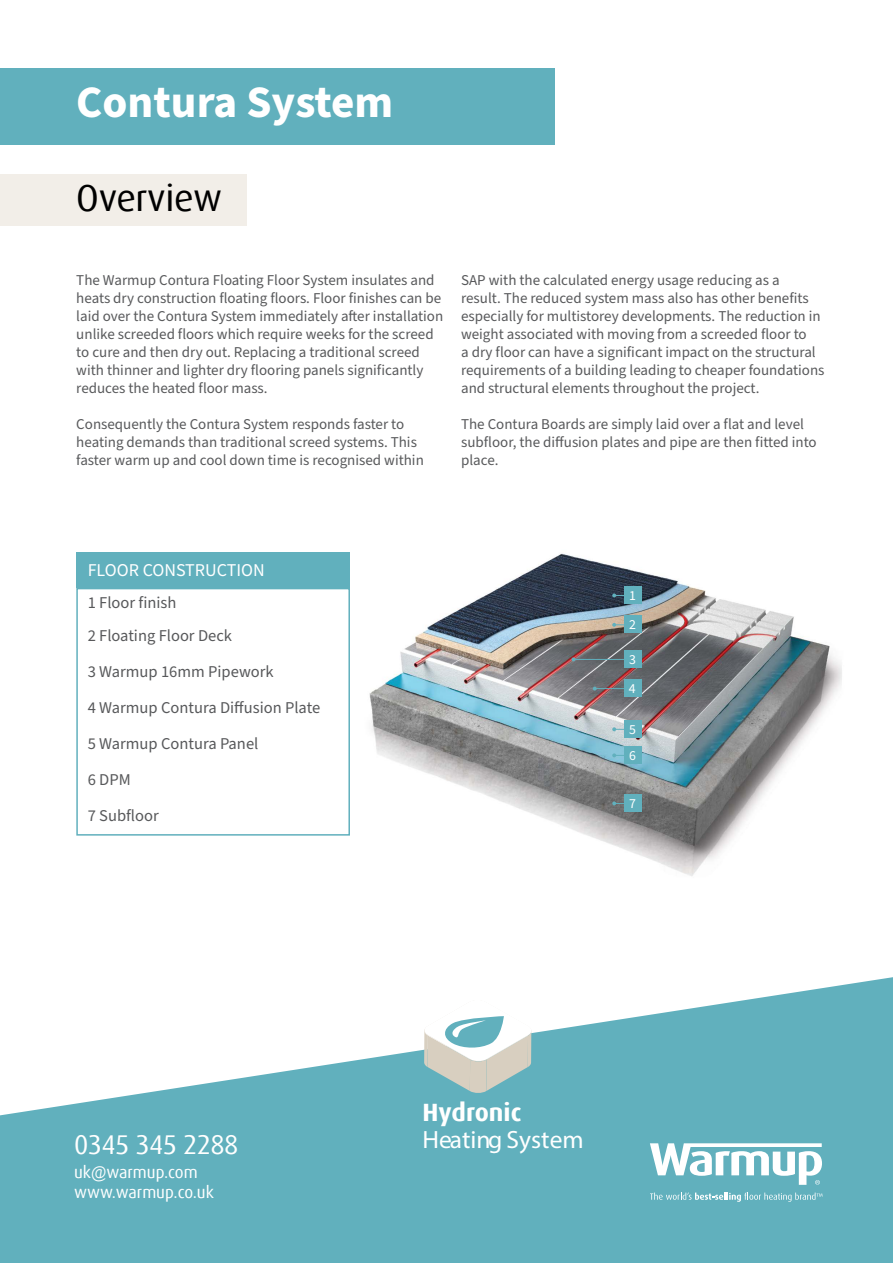
<style>
.page{position:relative;width:893px;height:1263px;background:#fff}
.page>*{position:absolute;margin:0;border:0;box-sizing:border-box;transform-origin:0 0}
.t1{font:700 45px "Source Sans Pro";color:#fff}
.t2{font:37.5px "Dax Offc";letter-spacing:-.01em;color:#000}
.t3{font:27.15px "Dax Offc";letter-spacing:-.025em;color:#fff}
.t4{font:25.05px "Myriad Pro";color:#fff}
.t5{font:700 25.05px "Dax";color:#fff}
.t6{font:18px "Source Sans Pro";color:#fff}
.t7{font:16.8px/20.1px "Dax Offc";color:#fff}
.t8{font:16.5px/36px "Source Sans Pro";color:#58595b}
.t9{font:15px/18px "Source Sans Pro";color:#58595b}
.t10{font:13.8px/29.4px "Source Sans Pro";color:#fff}
</style>
<div class="page">
<svg style="left:0;top:977px;width:893px;height:286px;fill:#61b0bd"></svg>
<svg style="left:650px;top:1143px;width:172px;height:42px"></svg>
<svg style="left:650px;top:1192px;width:172px;height:10px;background:#82c0ca"></svg>
<svg style="left:423px;top:999px;width:110px;height:94px"></svg>
<img style="left:369px;top:553px;width:473px;height:323px">
<div style="left:624px;top:586px;width:17px;height:17px;background:#61b0bd"></div>
<svg style="left:612px;top:593px;width:12px;height:4px"></svg>
<div style="left:624px;top:616px;width:17px;height:17px;background:#61b0bd"></div>
<svg style="left:612px;top:623px;width:12px;height:4px"></svg>
<div style="left:624px;top:650px;width:17px;height:17px;background:#61b0bd"></div>
<hr style="left:573px;top:659px;width:51px;height:1px;background:#61b0bd">
<svg style="left:571px;top:657px;width:4px;height:4px"></svg>
<div style="left:624px;top:679px;width:17px;height:18px;background:#61b0bd"></div>
<hr style="left:595px;top:688px;width:31px;height:1px;background:#61b0bd">
<div style="left:624px;top:720px;width:17px;height:17px;background:#61b0bd"></div>
<svg style="left:612px;top:727px;width:12px;height:4px"></svg>
<div style="left:624px;top:746px;width:17px;height:17px;background:#61b0bd"></div>
<svg style="left:612px;top:753px;width:12px;height:4px"></svg>
<div style="left:624px;top:794px;width:17px;height:17px;background:#61b0bd"></div>
<svg style="left:612px;top:801px;width:12px;height:4px"></svg>
<div style="left:76px;top:588px;width:274px;height:248px;border:2px solid #61b0bd"></div>
<div style="left:76px;top:552px;width:274px;height:36px;background:#61b0bd"></div>
<div style="left:0;top:69px;width:555px;height:76px;background:#61b0bd"></div>
<div style="left:0;top:174px;width:247px;height:51px;background:#f2eee8"></div>
<h1 class="t1" style="left:76px;top:72px;width:318px">Contura System</h1>
<h2 class="t2" style="left:76px;top:175px;width:147px">Overview</h2>
<p class="t9" style="left:76px;top:271px;width:368px">The Warmup Contura Floating Floor System insulates and heats dry construction floating floors. Floor finishes can be laid over the Contura System immediately after installation unlike screeded floors which require weeks for the screed to cure and then dry out. Replacing a traditional screed with thinner and lighter dry flooring panels significantly reduces the heated floor mass.</p>
<p class="t9" style="left:76px;top:415px;width:349px">Consequently the Contura System responds faster to heating demands than traditional screed systems. This faster warm up and cool down time is recognised within</p>
<p class="t9" style="left:461px;top:271px;width:365px">SAP with the calculated energy usage reducing as a<br>result. The reduced system mass also has other benefits especially for multistorey developments. The reduction in weight associated with moving from a screeded floor to<br>a dry floor can have a significant impact on the structural requirements of a building leading to cheaper foundations and structural elements throughout the project.</p>
<p class="t9" style="left:461px;top:415px;width:357px">The Contura Boards are simply laid over a flat and level subfloor, the diffusion plates and pipe are then fitted into place.</p>
<p class="t6" style="left:88px;top:558px;width:178px">FLOOR CONSTRUCTION</p>
<p class="t8" style="left:88px;top:586px;width:146px;line-height:33px">1 Floor finish<br>2 Floating Floor Deck</p>
<p class="t8" style="left:88px;top:654px;width:234px">3 Warmup 16mm Pipework<br>4 Warmup Contura Diffusion Plate<br>5 Warmup Contura Panel<br>6 DPM<br>7 Subfloor</p>
<p class="t10" style="left:629px;top:581px;width:8px">1<br>2</p>
<p class="t10" style="left:629px;top:645px;width:9px">3<br>4</p>
<p class="t10" style="left:629px;top:717px;width:8px;line-height:26.1px">5<br>6</p>
<p class="t10" style="left:629px;top:789px;width:8px">7</p>
<h3 class="t3" style="left:74px;top:1127px;width:166px">0345 345 2288</h3>
<p class="t7" style="left:74px;top:1162px;width:141px">uk@warmup.com www.warmup.co.uk</p>
<h3 class="t5" style="left:422px;top:1098px;width:100px">Hydronic</h3>
<h3 class="t4" style="left:422px;top:1124px;width:163px">Heating System</h3>
</div>
